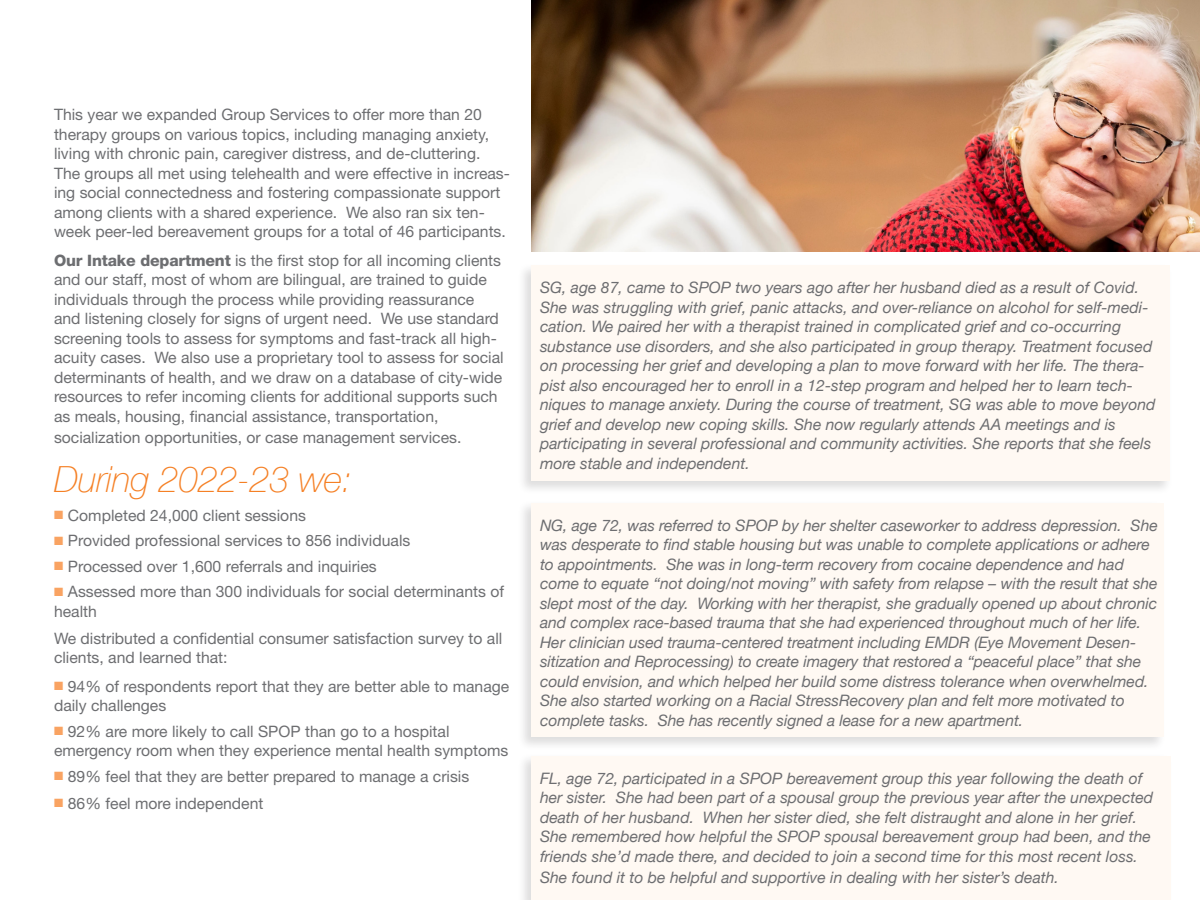
<style>
.page{position:relative;width:1200px;height:900px;background:#fff}
.page>*{position:absolute;margin:0;border:0;box-sizing:border-box;transform-origin:0 0}
.t1{font:italic 100 36px "Helvetica Neue";letter-spacing:-.01em;color:#f58025}
.t2{font:italic 15.75px/19.5px "Helvetica Neue";color:#6d6e71}
.t3{font:15.75px/19.5px "Helvetica Neue";color:#6d6e71}
.s1{font-weight:800}
.s2{color:#f9a362}
</style>
<div class="page">
<div style="left:517px;top:263px;width:656px;height:232px;background:#231f20;opacity:.15"></div>
<div style="left:531px;top:266px;width:639px;height:216px;background:#fff9f3"></div>
<div style="left:517px;top:500px;width:649px;height:251px;background:#231f20;opacity:.15"></div>
<div style="left:531px;top:503px;width:633px;height:234px;background:#fff9f3"></div>
<img style="left:531px;top:0;width:669px;height:251px">
<div style="left:517px;top:753px;width:656px;height:147px;background:#231f20;opacity:.15"></div>
<div style="left:531px;top:756px;width:639px;height:144px;background:#fff9f3"></div>
<p class="t3" style="left:54px;top:105px;width:457px">This year we expanded Group Services to offer more than 20 therapy groups on various topics, including managing anxiety, living with chronic pain, caregiver distress, and de-cluttering.<br>The groups all met using telehealth and were effective in increas&shy;ing social connectedness and fostering compassionate support among clients with a shared experience. We also ran six ten&shy;week peer-led bereavement groups for a total of 46 participants.</p>
<p class="t3" style="left:54px;top:250px;width:451px"><span class="s1">Our Intake department</span> is the first stop for all incoming clients and our staff, most of whom are bilingual, are trained to guide individuals through the process while providing reassurance and listening closely for signs of urgent need. We use standard screening tools to assess for symptoms and fast-track all high&shy;acuity cases. We also use a proprietary tool to assess for social determinants of health, and we draw on a database of city-wide resources to refer incoming clients for additional supports such as meals, housing, financial assistance, transportation,</p>
<p class="t3" style="left:54px;top:427px;width:409px">socialization opportunities, or case management services.</p>
<h1 class="t1" style="left:54px;top:452px;width:300px">During 2022-23 we:</h1>
<p class="t3" style="left:54px;top:505px;width:253px"><span class="s2">■</span> Completed 24,000 client sessions</p>
<p class="t3" style="left:54px;top:531px;width:358px"><span class="s2">■</span> Provided professional services to 856 individuals</p>
<p class="t3" style="left:54px;top:556px;width:324px"><span class="s2">■</span> Processed over 1,600 referrals and inquiries</p>
<p class="t3" style="left:54px;top:582px;width:452px"><span class="s2">■</span> Assessed more than 300 individuals for social determinants of health</p>
<p class="t3" style="left:54px;top:628px;width:450px">We distributed a confidential consumer satisfaction survey to all clients, and learned that:</p>
<p class="t3" style="left:54px;top:676px;width:457px"><span class="s2">■</span> 94% of respondents report that they are better able to manage daily challenges</p>
<p class="t3" style="left:54px;top:721px;width:456px"><span class="s2">■</span> 92% are more likely to call SPOP than go to a hospital emergency room when they experience mental health symptoms</p>
<p class="t3" style="left:54px;top:766px;width:417px"><span class="s2">■</span> 89% feel that they are better prepared to manage a crisis</p>
<p class="t3" style="left:54px;top:793px;width:211px"><span class="s2">■</span> 86% feel more independent</p>
<p class="t2" style="left:540px;top:279px;width:617px">SG, age 87, came to SPOP two years ago after her husband died as a result of Covid.<br>She was struggling with grief, panic attacks, and over-reliance on alcohol for self-medi&shy;cation. We paired her with a therapist trained in complicated grief and co-occurring substance use disorders, and she also participated in group therapy. Treatment focused on processing her grief and developing a plan to move forward with her life. The thera&shy;pist also encouraged her to enroll in a 12-step program and helped her to learn tech&shy;niques to manage anxiety. During the course of treatment, SG was able to move beyond grief and develop new coping skills. She now regularly attends AA meetings and is participating in several professional and community activities. She reports that she feels more stable and independent.</p>
<p class="t2" style="left:540px;top:516px;width:619px">NG, age 72, was referred to SPOP by her shelter caseworker to address depression. She was desperate to find stable housing but was unable to complete applications or adhere to appointments. She was in long-term recovery from cocaine dependence and had come to equate “not doing/not moving” with safety from relapse – with the result that she slept most of the day. Working with her therapist, she gradually opened up about chronic and complex race-based trauma that she had experienced throughout much of her life.<br>Her clinician used trauma-centered treatment including EMDR (Eye Movement Desen&shy;sitization and Reprocessing) to create imagery that restored a “peaceful place” that she could envision, and which helped her build some distress tolerance when overwhelmed.<br>She also started working on a Racial StressRecovery plan and felt more motivated to complete tasks. She has recently signed a lease for a new apartment.</p>
<p class="t2" style="left:540px;top:769px;width:615px">FL, age 72, participated in a SPOP bereavement group this year following the death of her sister. She had been part of a spousal group the previous year after the unexpected death of her husband. When her sister died, she felt distraught and alone in her grief.<br>She remembered how helpful the SPOP spousal bereavement group had been, and the friends she’d made there, and decided to join a second time for this most recent loss.</p>
<p class="t2" style="left:540px;top:868px;width:520px">She found it to be helpful and supportive in dealing with her sister’s death.</p>
</div>
